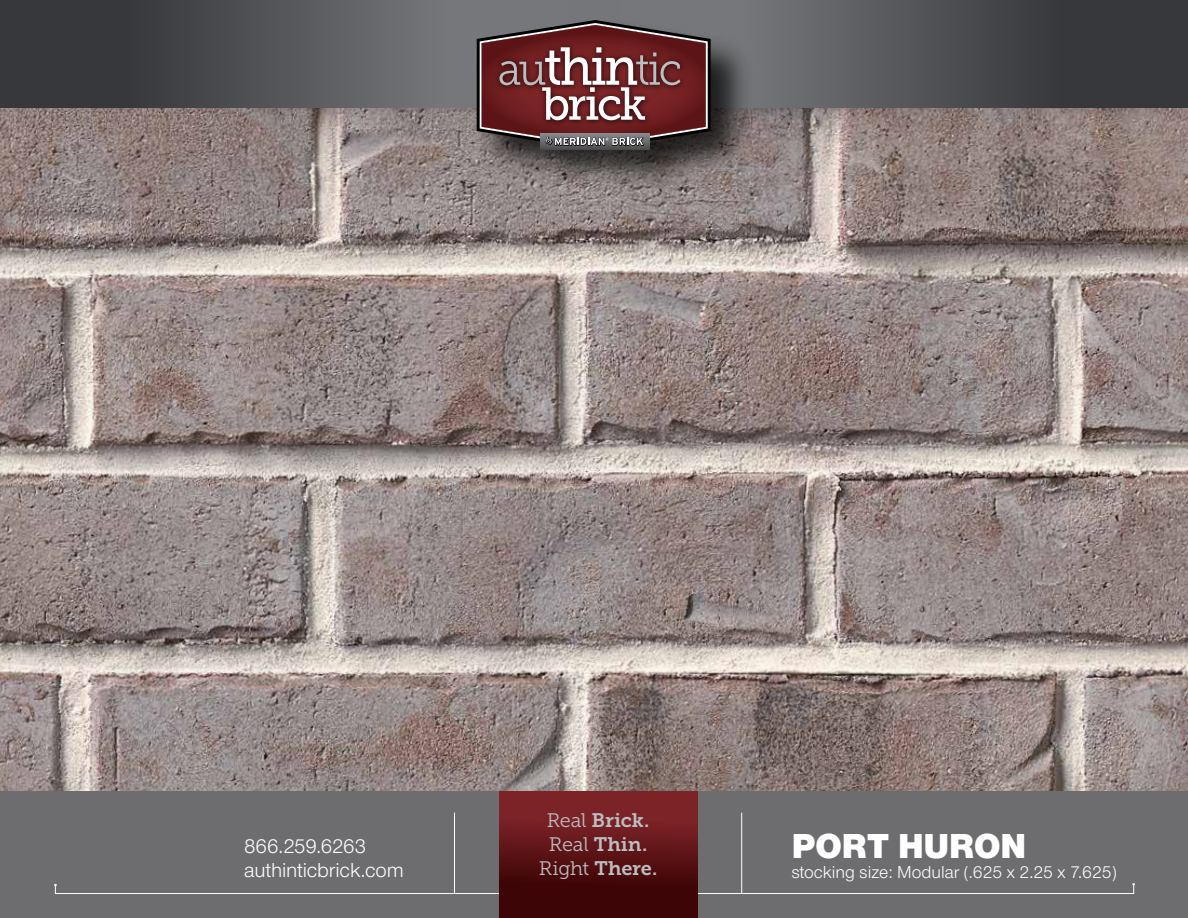
<style>
.page{position:relative;width:1188px;height:918px;background:#fff}
.page>*{position:absolute;margin:0;border:0;box-sizing:border-box;transform-origin:0 0}
.t1{font:36px "Nimbus San Nov T Blac";color:#fff}
.t2{font:21px/24.3px "Nimbus San Nov T";letter-spacing:-.005em;color:#fff}
.t3{font:19.5px/24px "Museo Slab 700";letter-spacing:-.005em;color:#bcbec0;text-align:center}
.t4{font:18px "Nimbus San Nov T";color:#fff}
.s1{font-family:"Museo Slab 300"}
</style>
<div class="page">
<img style="left:0;top:108px;width:1188px;height:683px">
<div style="left:0;top:791px;width:1188px;height:127px;background:#6d6d70"></div>
<hr style="left:741px;top:813px;width:1px;height:81px;background:#fff">
<hr style="left:454px;top:813px;width:1px;height:81px;background:#fff">
<div style="left:55px;top:884px;width:1079px;height:10px;border:1px solid #fff"></div>
<div style="left:567px;top:0;width:621px;height:108px;background:linear-gradient(to right,#88898c,#2c2d30)"></div>
<div style="left:474px;top:18px;width:281px;height:175px;background:#000;opacity:.75"></div>
<div style="left:541px;top:134px;width:108px;height:16px;background:#4a4a4c"></div>
<svg style="left:477px;top:20px;width:234px;height:129px"></svg>
<div style="left:499px;top:791px;width:198px;height:127px;background:linear-gradient(to bottom,#87282d,#310000)"></div>
<svg style="left:0;top:0;width:621px;height:108px"></svg>
<p class="t2" style="left:244px;top:834px;width:161px">866.259.6263 authinticbrick.com</p>
<p class="t3" style="left:539px;top:808px;width:120px"><span class="s1">Real</span> Brick.<br><span class="s1">Real</span> Thin.<br><span class="s1">Right</span> There.</p>
<h1 class="t1" style="left:792px;top:825px;width:236px">PORT HURON</h1>
<p class="t4" style="left:792px;top:862px;width:326px">stocking size: Modular (.625 x 2.25 x 7.625)</p>
</div>
